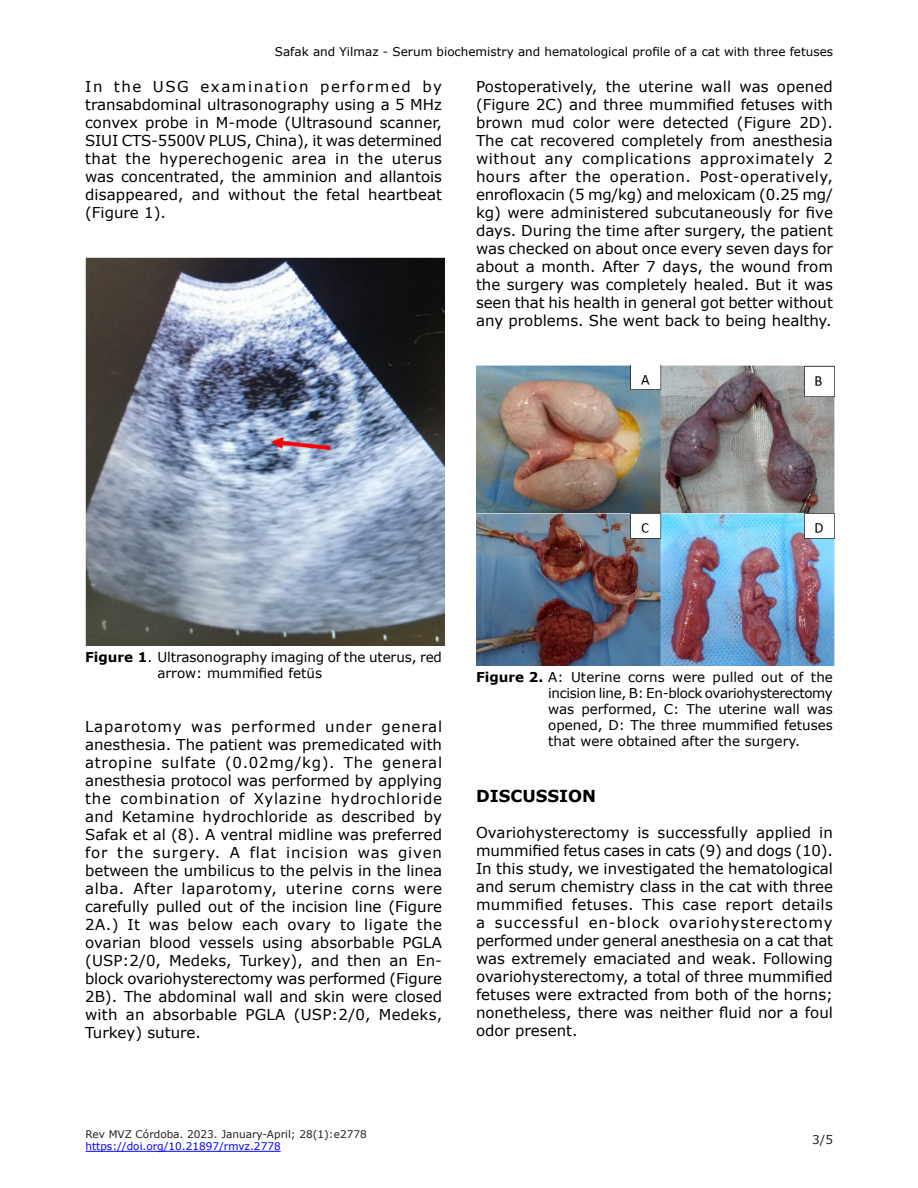
<style>
.page{position:relative;width:918px;height:1188px;background:#fff}
.page>*{position:absolute;margin:0;border:0;box-sizing:border-box;transform-origin:0 0}
.t1{font:700 16.5px "Verdana";color:#000}
.t2{font:15px/18px "Verdana";color:#000;text-align:justify}
.t3{font:13.5px/16.2px "Verdana";color:#000}
.t4{font:12px "Verdana";color:#000}
.t5{font:12px "Verdana";color:#231f20}
.t6{font:10.5px "Verdana";color:#231f20}
.t7{font:10.5px "Verdana";color:#00f}
.s1{font-weight:700}
</style>
<div class="page">
<hr style="left:86px;top:1151px;width:195px;height:1px;background:#00f">
<img style="left:85px;top:257px;width:359px;height:389px">
<img style="left:476px;top:365px;width:359px;height:300px">
<p class="t4" style="left:275px;top:43px;width:560px">Safak and Yilmaz - Serum biochemistry and hematological profile of a cat with three fetuses</p>
<p class="t2" style="left:85px;top:78px;width:359px">In the USG examination performed by transabdominal ultrasonography using a 5 MHz convex probe in M-mode (Ultrasound scanner, SIUI CTS-5500V PLUS, China), it was determined that the hyperechogenic area in the uterus was concentrated, the amminion and allantois disappeared, and without the fetal heartbeat (Figure 1).</p>
<p class="t2" style="left:476px;top:78px;width:359px">Postoperatively, the uterine wall was opened (Figure 2C) and three mummified fetuses with brown mud color were detected (Figure 2D).<br>The cat recovered completely from anesthesia without any complications approximately 2 hours after the operation. Post-operatively, enrofloxacin (5 mg/kg) and meloxicam (0.25 mg/ kg) were administered subcutaneously for five days. During the time after surgery, the patient was checked on about once every seven days for about a month. After 7 days, the wound from the surgery was completely healed. But it was seen that his health in general got better without any problems. She went back to being healthy.</p>
<p class="t3" style="left:157px;top:649px;width:286px;text-indent:-72px"><span class="s1">Figure 1</span>. Ultrasonography imaging of the uterus, red arrow: mummified fetüs</p>
<p class="t2" style="left:85px;top:718px;width:359px">Laparotomy was performed under general anesthesia. The patient was premedicated with atropine sulfate (0.02mg/kg). The general anesthesia protocol was performed by applying the combination of Xylazine hydrochloride and Ketamine hydrochloride as described by Safak et al (8). A ventral midline was preferred for the surgery. A flat incision was given between the umbilicus to the pelvis in the linea alba. After laparotomy, uterine corns were carefully pulled out of the incision line (Figure 2A.) It was below each ovary to ligate the ovarian blood vessels using absorbable PGLA (USP:2/0, Medeks, Turkey), and then an En&shy;block ovariohysterectomy was performed (Figure 2B). The abdominal wall and skin were closed with an absorbable PGLA (USP:2/0, Medeks, Turkey) suture.</p>
<p class="t3" style="left:548px;top:669px;width:286px;text-align:justify;text-indent:-72px"><span class="s1">Figure 2.</span> A: Uterine corns were pulled out of the incision line, B: En-block ovariohysterectomy was performed, C: The uterine wall was opened, D: The three mummified fetuses that were obtained after the surgery.</p>
<p class="t1" style="left:476px;top:785px;width:122px">DISCUSSION</p>
<p class="t2" style="left:476px;top:824px;width:359px">Ovariohysterectomy is successfully applied in mummified fetus cases in cats (9) and dogs (10).<br>In this study, we investigated the hematological and serum chemistry class in the cat with three mummified fetuses. This case report details a successful en-block ovariohysterectomy performed under general anesthesia on a cat that was extremely emaciated and weak. Following ovariohysterectomy, a total of three mummified fetuses were extracted from both of the horns; nonetheless, there was neither fluid nor a foul odor present.</p>
<p class="t6" style="left:86px;top:1127px;width:283px">Rev MVZ Córdoba. 2023. January-April; 28(1):e2778</p>
<p class="t7" style="left:86px;top:1139px;width:197px">https://doi.org/10.21897/rmvz.2778</p>
<p class="t5" style="left:812px;top:1132px;width:22px">3/5</p>
</div>
